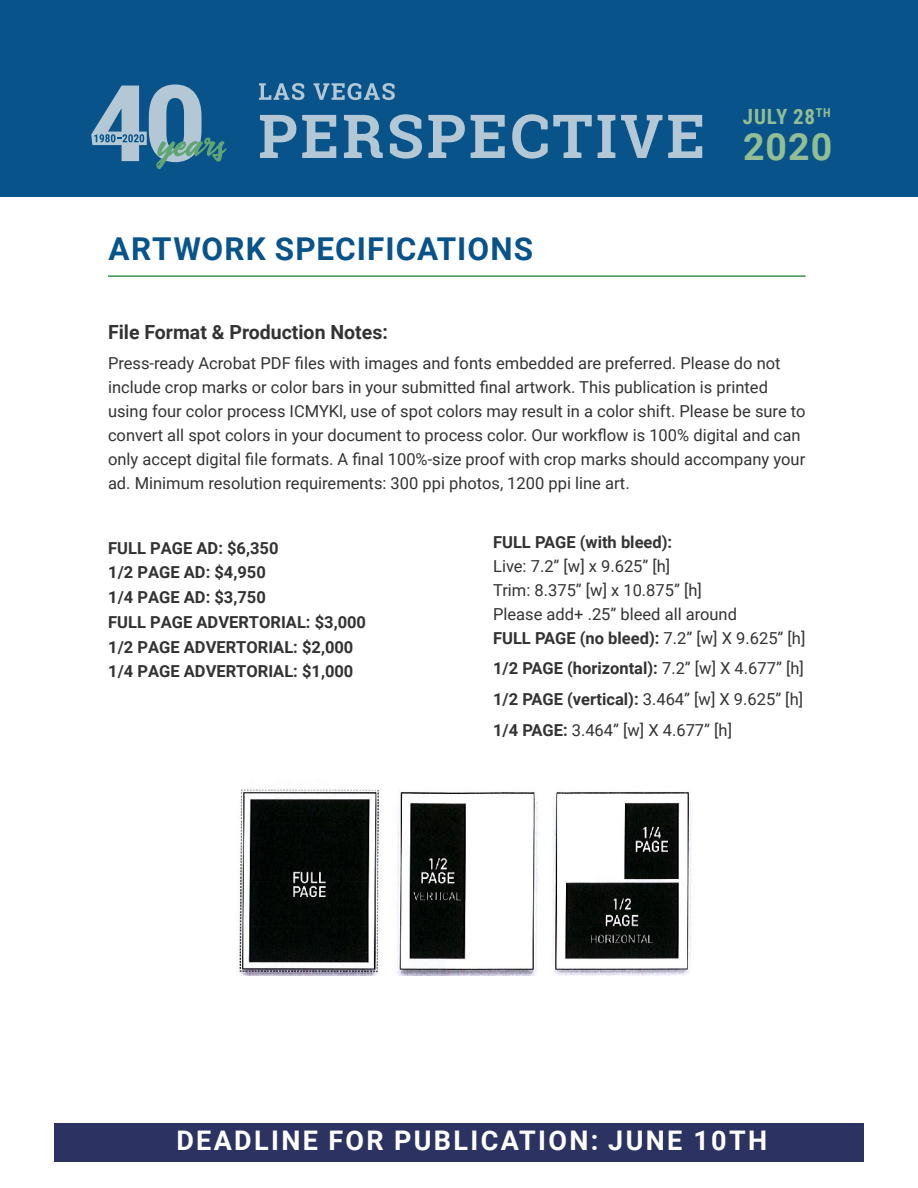
<style>
.page{position:relative;width:918px;height:1188px;background:#fff}
.page>*{position:absolute;margin:0;border:0;box-sizing:border-box;transform-origin:0 0}
.t1{font:700 37.5px "Roboto";color:#93be93}
.t2{font:700 31.5px "Roboto";letter-spacing:.035em;color:#08538a}
.t3{font:700 27px "Roboto";letter-spacing:.085em;color:#fff}
.t4{font:700 21px "Roboto Condensed";letter-spacing:.035em;color:#93be93}
.t5{font:700 19.5px "Roboto";color:#333}
.t6{font:16.5px/24px "Roboto";color:#333}
.t7{font:700 16.5px/24.8px "Roboto";color:#323232}
.t8{font:700 16.5px "Roboto";color:#333}
.s1{font-weight:700}
</style>
<div class="page">
<img style="left:237px;top:787px;width:455px;height:188px">
<hr style="left:108px;top:275px;width:698px;height:2px;background:#3c9053">
<div style="left:55px;top:1123px;width:809px;height:39px;background:#2c3261"></div>
<div style="left:0;top:0;width:918px;height:197px;background:#08538a"></div>
<svg style="left:91px;top:84px;width:136px;height:85px"></svg>
<svg style="left:259px;top:83px;width:45px;height:17px"></svg>
<svg style="left:314px;top:83px;width:81px;height:17px"></svg>
<svg style="left:260px;top:115px;width:36px;height:43px"></svg>
<svg style="left:302px;top:115px;width:34px;height:43px"></svg>
<svg style="left:344px;top:115px;width:39px;height:43px"></svg>
<svg style="left:390px;top:114px;width:32px;height:45px"></svg>
<svg style="left:428px;top:115px;width:37px;height:43px"></svg>
<svg style="left:471px;top:115px;width:34px;height:43px"></svg>
<svg style="left:512px;top:114px;width:80px;height:45px"></svg>
<svg style="left:598px;top:115px;width:17px;height:43px"></svg>
<svg style="left:621px;top:115px;width:81px;height:43px"></svg>
<h2 class="t2" style="left:109px;top:227px;width:426px">ARTWORK SPECIFICATIONS</h2>
<p class="t4" style="left:743px;top:102px;width:89px">JULY 28<sup>TH</sup></p>
<h1 class="t1" style="left:743px;top:120px;width:91px">2020</h1>
<p class="t5" style="left:108px;top:318px;width:281px">File Format &amp; Production Notes:</p>
<p class="t6" style="left:108px;top:351px;width:699px">Press-ready Acrobat PDF files with images and fonts embedded are preferred. Please do not include crop marks or color bars in your submitted final artwork. This publication is printed using four color process ICMYKl, use of spot colors may result in a color shift. Please be sure to convert all spot colors in your document to process color. Our workflow is 100% digital and can only accept digital file formats. A final 100%-size proof with crop marks should accompany your ad. Minimum resolution requirements: 300 ppi photos, 1200 ppi line art.</p>
<p class="t7" style="left:108px;top:535px;width:259px">FULL PAGE AD: $6,350<br>1/2 PAGE AD: $4,950<br>1/4 PAGE AD: $3,750<br>FULL PAGE ADVERTORIAL: $3,000<br>1/2 PAGE ADVERTORIAL: $2,000<br>1/4 PAGE ADVERTORIAL: $1,000</p>
<p class="t8" style="left:493px;top:530px;width:181px">FULL PAGE (with bleed):</p>
<p class="t6" style="left:493px;top:553px;width:314px">Live: 7.2” [w] x 9.625” [h]<br>Trim: 8.375” [w] x 10.875” [h]<br>Please add+ .25” bleed all around<br><span class="s1">FULL PAGE (no bleed):</span> 7.2” [w] X 9.625” [h]</p>
<p class="t6" style="left:493px;top:653px;width:312px;line-height:30.8px;text-align:justify"><span class="s1">1/2 PAGE (horizontal):</span> 7.2” [w] X 4.677” [h] <span class="s1">1/2 PAGE (vertical):</span> 3.464” [w] X 9.625” [h] <span class="s1">1/4 PAGE:</span> 3.464” [w] X 4.677” [h]</p>
<h3 class="t3" style="left:176px;top:1122px;width:592px">DEADLINE FOR PUBLICATION: JUNE 10TH</h3>
</div>
